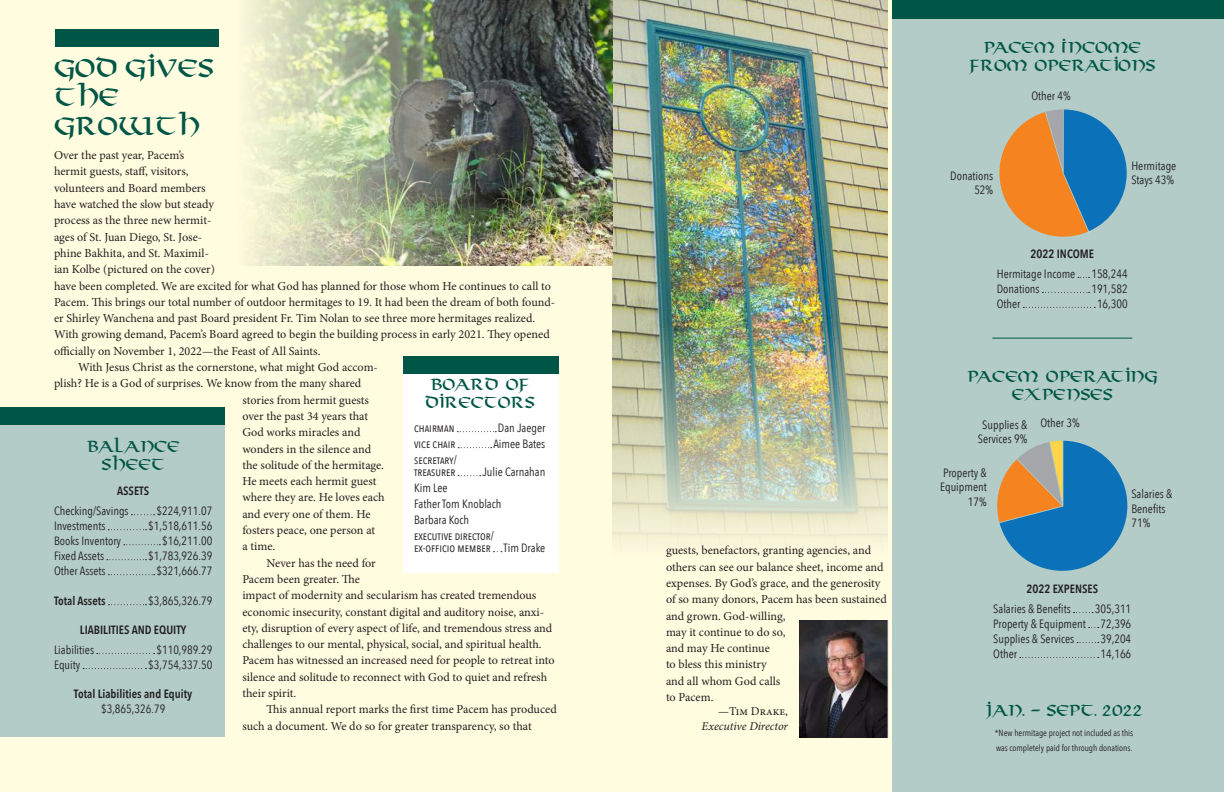
<style>
.page{position:relative;width:1224px;height:792px;background:#fff}
.page>*{position:absolute;margin:0;border:0;box-sizing:border-box;transform-origin:0 0}
.t1{font:24px/28.8px "Hargus";color:#005646}
.t2{font:15px/18px "Hargus";color:#005646;text-align:center}
.t3{font:12.1px/16.3px "Minion Pro";letter-spacing:-.005em;color:#231f20}
.t4{font:12px/14.4px "Avenir Next Condensed";color:#231f20}
.t5{font:600 12px "Avenir Next Condensed";color:#231f20}
.t6{font:italic 12px "Minion Pro";letter-spacing:-.005em;color:#231f20}
.t7{font:12px "Minion Pro";color:#231f20}
.t8{font:9px/15px "Avenir Next Condensed";color:#231f20}
.s1{font-size:11px}
</style>
<div class="page">
<div style="left:0;top:0;width:933px;height:792px;background:#fffce0"></div>
<div style="left:893px;top:0;width:331px;height:792px;background:#b3ccc7"></div>
<div style="left:403px;top:357px;width:155px;height:216px;background:#fff"></div>
<div style="left:55px;top:30px;width:163px;height:17px;background:#005646"></div>
<div style="left:893px;top:0;width:331px;height:19px;background:#005646"></div>
<img style="left:799px;top:621px;width:89px;height:117px">
<img style="left:613px;top:0;width:275px;height:545px">
<img style="left:247px;top:0;width:366px;height:265px">
<svg style="left:999px;top:109px;width:128px;height:128px"></svg>
<svg style="left:1042px;top:292px;width:48px;height:1px"></svg>
<svg style="left:1023px;top:307px;width:72px;height:1px"></svg>
<svg style="left:997px;top:441px;width:130px;height:130px"></svg>
<svg style="left:1074px;top:612px;width:19px;height:1px"></svg>
<svg style="left:1077px;top:642px;width:22px;height:1px"></svg>
<svg style="left:1020px;top:657px;width:79px;height:1px"></svg>
<div style="left:0;top:411px;width:224px;height:326px;background:#b3ccc7"></div>
<div style="left:0;top:407px;width:224px;height:18px;background:#005646"></div>
<svg style="left:131px;top:514px;width:24px;height:1px"></svg>
<svg style="left:108px;top:529px;width:38px;height:1px"></svg>
<svg style="left:124px;top:544px;width:36px;height:1px"></svg>
<svg style="left:107px;top:559px;width:39px;height:1px"></svg>
<svg style="left:108px;top:574px;width:47px;height:1px"></svg>
<svg style="left:109px;top:604px;width:37px;height:1px"></svg>
<svg style="left:97px;top:653px;width:58px;height:1px"></svg>
<svg style="left:83px;top:668px;width:63px;height:1px"></svg>
<div style="left:403px;top:356px;width:155px;height:18px;background:#005646"></div>
<svg style="left:457px;top:431px;width:39px;height:1px"></svg>
<svg style="left:458px;top:447px;width:34px;height:1px"></svg>
<svg style="left:458px;top:475px;width:23px;height:1px"></svg>
<hr style="left:992px;top:338px;width:140px;height:1px;background:#005646">
<h1 class="t1" style="left:54px;top:54px;width:161px">GOD GIVES<br>THE<br>GROWTH</h1>
<p class="t3" style="left:54px;top:147px;width:132px">Over the past year, Pacem’s</p>
<p class="t3" style="left:54px;top:164px;width:136px">hermit guests, staff, visitors,</p>
<p class="t3" style="left:54px;top:180px;width:153px">volunteers and Board members</p>
<p class="t3" style="left:54px;top:196px;width:162px">have watched the slow but steady</p>
<p class="t3" style="left:54px;top:212px;width:159px">process as the three new hermit-</p>
<p class="t3" style="left:54px;top:229px;width:150px">ages of St. Juan Diego, St. Jose-</p>
<p class="t3" style="left:54px;top:245px;width:156px">phine Bakhita, and St. Maximil-</p>
<p class="t3" style="left:54px;top:261px;width:162px">ian Kolbe (pictured on the cover)</p>
<p class="t3" style="left:54px;top:278px;width:499px">have been completed. We are excited for what God has planned for those whom He continues to call to</p>
<p class="t3" style="left:54px;top:294px;width:503px">Pacem. This brings our total number of outdoor hermitages to 19. It had been the dream of both found-</p>
<p class="t3" style="left:54px;top:310px;width:483px">er Shirley Wanchena and past Board president Fr. Tim Nolan to see three more hermitages realized.</p>
<p class="t3" style="left:54px;top:327px;width:497px">With growing demand, Pacem’s Board agreed to begin the building process in early 2021. They opened</p>
<p class="t3" style="left:54px;top:343px;width:268px">officially on November 1, 2022—the Feast of All Saints.</p>
<p class="t3" style="left:78px;top:359px;width:301px">With Jesus Christ as the cornerstone, what might God accom-</p>
<p class="t3" style="left:54px;top:375px;width:309px">plish? He is a God of surprises. We know from the many shared</p>
<p class="t3" style="left:242px;top:392px;width:128px">stories from hermit guests</p>
<p class="t3" style="left:242px;top:408px;width:127px">over the past 34 years that</p>
<p class="t3" style="left:242px;top:424px;width:120px">God works miracles and</p>
<p class="t3" style="left:242px;top:441px;width:130px">wonders in the silence and</p>
<p class="t3" style="left:242px;top:457px;width:143px">the solitude of the hermitage.</p>
<p class="t3" style="left:242px;top:473px;width:136px">He meets each hermit guest</p>
<p class="t3" style="left:242px;top:490px;width:144px">where they are. He loves each</p>
<p class="t3" style="left:242px;top:506px;width:130px">and every one of them. He</p>
<p class="t3" style="left:242px;top:522px;width:134px">fosters peace, one person at</p>
<p class="t3" style="left:242px;top:538px;width:34px">a time.</p>
<p class="t3" style="left:266px;top:555px;width:111px">Never has the need for</p>
<p class="t3" style="left:242px;top:571px;width:119px">Pacem been greater. The</p>
<p class="t3" style="left:242px;top:587px;width:295px">impact of modernity and secularism has created tremendous</p>
<p class="t3" style="left:242px;top:604px;width:303px">economic insecurity, constant digital and auditory noise, anxi-</p>
<p class="t3" style="left:242px;top:620px;width:311px">ety, disruption of every aspect of life, and tremendous stress and</p>
<p class="t3" style="left:242px;top:636px;width:301px">challenges to our mental, physical, social, and spiritual health.</p>
<p class="t3" style="left:242px;top:653px;width:314px">Pacem has witnessed an increased need for people to retreat into</p>
<p class="t3" style="left:242px;top:669px;width:306px">silence and solitude to reconnect with God to quiet and refresh</p>
<p class="t3" style="left:242px;top:685px;width:55px">their spirit.</p>
<p class="t3" style="left:266px;top:701px;width:292px">This annual report marks the first time Pacem has produced</p>
<p class="t3" style="left:242px;top:718px;width:291px">such a document. We do so for greater transparency, so that</p>
<p class="t2" style="left:425px;top:376px;width:111px">BOARD OF<br>DIRECTORS</p>
<p class="t4" style="left:414px;top:420px;width:42px">Chairman</p>
<p class="t4" style="left:498px;top:420px;width:49px">Dan Jaeger</p>
<p class="t4" style="left:414px;top:436px;width:43px">Vice Chair</p>
<p class="t4" style="left:493px;top:436px;width:53px">Aimee Bates</p>
<p class="t4" style="left:414px;top:453px;width:44px;line-height:12px">Secretary/<br>Treasurer</p>
<p class="t2" style="left:87px;top:438px;width:95px">BALANCE<br>SHEET</p>
<p class="t5" style="left:117px;top:481px;width:34px">ASSETS</p>
<p class="t4" style="left:54px;top:503px;width:76px">Checking/Savings</p>
<p class="t4" style="left:156px;top:503px;width:57px">$224,911.07</p>
<p class="t4" style="left:54px;top:518px;width:53px">Investments</p>
<p class="t4" style="left:148px;top:518px;width:66px">$1,518,611.56</p>
<p class="t4" style="left:54px;top:533px;width:69px">Books Inventory</p>
<p class="t4" style="left:162px;top:533px;width:52px">$16,211.00</p>
<p class="t4" style="left:54px;top:548px;width:52px">Fixed Assets</p>
<p class="t4" style="left:148px;top:548px;width:66px">$1,783,926.39</p>
<p class="t4" style="left:54px;top:563px;width:53px">Other Assets</p>
<p class="t4" style="left:156px;top:563px;width:57px">$321,666.77</p>
<p class="t5" style="left:54px;top:591px;width:53px">Total Assets</p>
<p class="t4" style="left:148px;top:593px;width:66px">$3,865,326.79</p>
<p class="t5" style="left:80px;top:619px;width:108px">LIABILITIES AND EQUITY</p>
<p class="t4" style="left:54px;top:642px;width:42px">Liabilities</p>
<p class="t4" style="left:156px;top:642px;width:57px">$110,989.29</p>
<p class="t4" style="left:54px;top:657px;width:28px">Equity</p>
<p class="t4" style="left:148px;top:657px;width:66px">$3,754,337.50</p>
<p class="t5" style="left:74px;top:684px;width:120px">Total Liabilities and Equity</p>
<p class="t4" style="left:101px;top:701px;width:66px">$3,865,326.79</p>
<p class="t4" style="left:482px;top:464px;width:65px">Julie Carnahan</p>
<p class="t4" style="left:414px;top:479px;width:89px;line-height:16px">Kim Lee<br>Father Tom Knoblach<br>Barbara Koch<br>Executive Director/</p>
<p class="t4" style="left:414px;top:540px;width:133px">ex-officio member Tim Drake</p>
<p class="t3" style="left:666px;top:542px;width:222px">guests, benefactors, granting agencies, and others can see our balance sheet, income and expenses. By God’s grace, and the generosity of so many donors, Pacem has been sustained and grown. God-willing,<br>may it continue to do so,<br>and may He continue<br>to bless this ministry<br>and all whom God calls<br>to Pacem.</p>
<p class="t7" style="left:718px;top:704px;width:71px">—Tim Drake,</p>
<p class="t6" style="left:702px;top:718px;width:88px">Executive Director</p>
<p class="t2" style="left:969px;top:38px;width:188px">PACEM INCOME<br>FROM OPERATIONS</p>
<p class="t4" style="left:1031px;top:88px;width:41px">Other 4%</p>
<p class="t4" style="left:950px;top:168px;width:44px;text-align:right">Donations<br>52%</p>
<p class="t4" style="left:1131px;top:158px;width:46px">Hermitage<br>Stays 43%</p>
<p class="t5" style="left:1030px;top:243px;width:65px">2022 INCOME</p>
<p class="t4" style="left:997px;top:266px;width:80px">Hermitage Income</p>
<p class="t4" style="left:1091px;top:266px;width:38px">158,244</p>
<p class="t4" style="left:997px;top:281px;width:44px">Donations</p>
<p class="t4" style="left:1091px;top:281px;width:38px">191,582</p>
<p class="t4" style="left:997px;top:296px;width:25px">Other</p>
<p class="t4" style="left:1097px;top:296px;width:32px">16,300</p>
<p class="t2" style="left:967px;top:367px;width:192px">PACEM OPERATING<br>EXPENSES</p>
<p class="t4" style="left:978px;top:417px;width:51px;text-align:center">Supplies &amp;<br>Services 9%</p>
<p class="t4" style="left:940px;top:465px;width:48px;text-align:right">Property &amp;<br>Equipment<br>17%</p>
<p class="t4" style="left:1040px;top:415px;width:41px">Other 3%</p>
<p class="t4" style="left:1131px;top:486px;width:43px">Salaries &amp;<br>Benefits<br>71%</p>
<p class="t5" style="left:1026px;top:578px;width:73px">2022 EXPENSES</p>
<p class="t4" style="left:993px;top:601px;width:79px">Salaries &amp; Benefits</p>
<p class="t4" style="left:993px;top:601px;width:140px;line-height:15px;text-align:justify;text-indent:102px">305,311<br>Property &amp; Equipment 72,396<br>Supplies &amp; Services</p>
<p class="t4" style="left:1100px;top:631px;width:32px">39,204</p>
<p class="t4" style="left:993px;top:646px;width:25px">Other</p>
<p class="t4" style="left:1100px;top:646px;width:32px">14,166</p>
<p class="t2" style="left:986px;top:702px;width:159px">JAN<span class="s1">.</span> – SEPT<span class="s1">.</span> 2022</p>
<p class="t8" style="left:995px;top:725px;width:140px">*New hermitage project not included as this was completely paid for through donations.</p>
</div>
